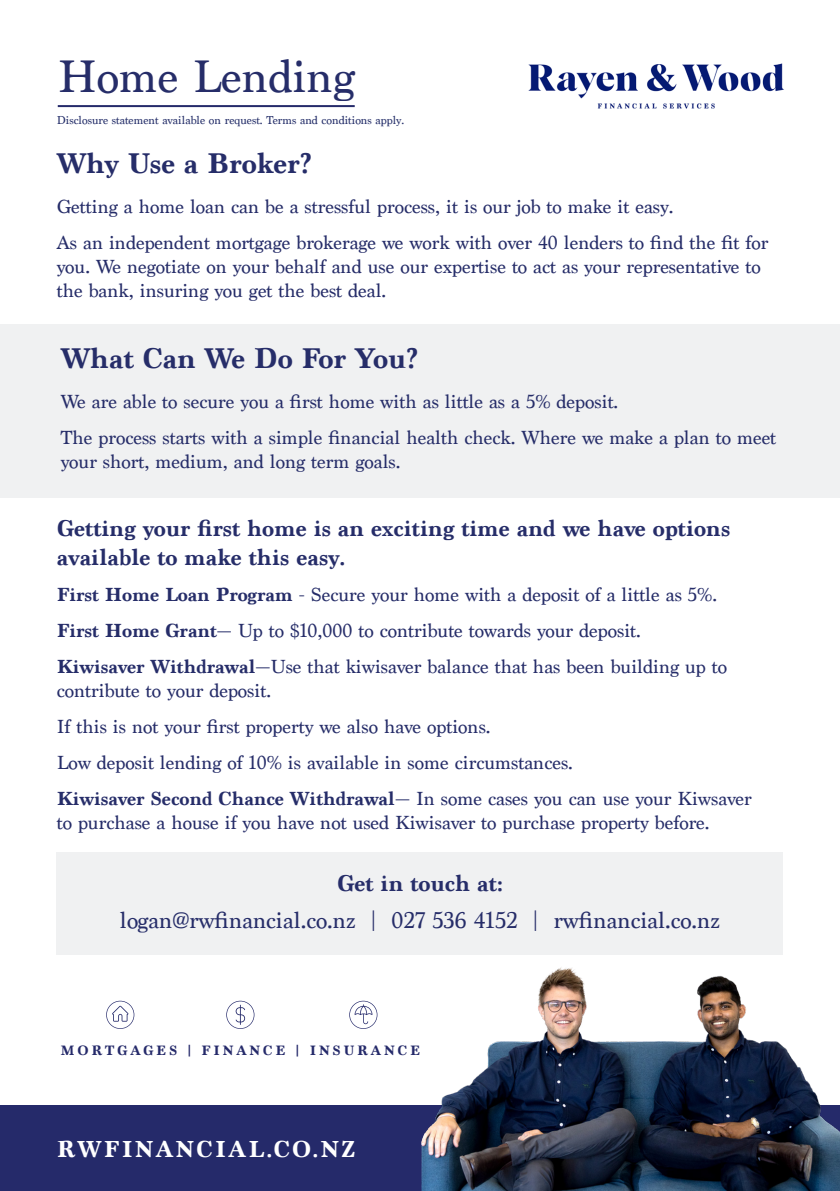
<style>
.page{position:relative;width:840px;height:1191px;background:#fff}
.page>*{position:absolute;margin:0;border:0;box-sizing:border-box;transform-origin:0 0}
.t1{font:48px "Marion";color:#262d69}
.t2{font:700 30px "Marion";color:#262d69}
.t3{font:700 24.4px "Marion";letter-spacing:.1em;color:#fff}
.t4{font:700 24px/28.8px "Marion";color:#262d69}
.t5{font:24px "Marion";color:#262d69}
.t6{font:20px/24px "Marion";color:#262d69}
.t7{font:700 14.4px "Marion";letter-spacing:.2em;color:#252a6a}
.t8{font:12px "Marion";color:#242e69}
.s1{font-weight:700}
</style>
<div class="page">
<div style="left:0;top:324px;width:839px;height:173px;background:#f0f1f2"></div>
<div style="left:57px;top:852px;width:725px;height:103px;background:#f0f1f2"></div>
<div style="left:0;top:1106px;width:839px;height:85px;background:#252a6a"></div>
<svg style="left:349px;top:1000px;width:28px;height:29px"></svg>
<svg style="left:106px;top:1000px;width:28px;height:29px"></svg>
<svg style="left:226px;top:1000px;width:28px;height:29px"></svg>
<img style="left:398px;top:967px;width:441px;height:224px">
<hr style="left:58px;top:105px;width:296px;height:2px;background:#252a6a">
<img style="left:528px;top:63px;width:256px;height:46px">
<p class="t1" style="left:58px;top:48px;width:298px">Home Lending</p>
<p class="t8" style="left:57px;top:113px;width:349px">Disclosure statement available on request. Terms and conditions apply.</p>
<p class="t2" style="left:57px;top:146px;width:256px">Why Use a Broker?</p>
<p class="t6" style="left:57px;top:195px;width:618px">Getting a home loan can be a stressful process, it is our job to make it easy.</p>
<p class="t6" style="left:57px;top:231px;width:712px">As an independent mortgage brokerage we work with over 40 lenders to find the fit for you. We negotiate on your behalf and use our expertise to act as your representative to the bank, insuring you get the best deal.</p>
<p class="t2" style="left:61px;top:340px;width:358px">What Can We Do For You?</p>
<p class="t6" style="left:61px;top:390px;width:558px">We are able to secure you a first home with as little as a 5% deposit.</p>
<p class="t6" style="left:61px;top:426px;width:716px">The process starts with a simple financial health check. Where we make a plan to meet your short, medium, and long term goals.</p>
<p class="t4" style="left:57px;top:514px;width:674px">Getting your first home is an exciting time and we have options available to make this easy.</p>
<p class="t6" style="left:57px;top:582px;width:661px"><span class="s1">First Home Loan Program</span> - Secure your home with a deposit of a little as 5%.</p>
<p class="t6" style="left:57px;top:618px;width:585px"><span class="s1">First Home Grant</span>— Up to $10,000 to contribute towards your deposit.</p>
<p class="t6" style="left:57px;top:654px;width:671px"><span class="s1">Kiwisaver Withdrawal</span>—Use that kiwisaver balance that has been building up to contribute to your deposit.</p>
<p class="t6" style="left:57px;top:714px;width:435px">If this is not your first property we also have options.</p>
<p class="t6" style="left:57px;top:750px;width:517px">Low deposit lending of 10% is available in some circumstances.</p>
<p class="t6" style="left:57px;top:786px;width:696px"><span class="s1">Kiwisaver Second Chance Withdrawal</span>— In some cases you can use your Kiwsaver to purchase a house if you have not used Kiwisaver to purchase property before.</p>
<p class="t4" style="left:337px;top:869px;width:167px">Get in touch at:</p>
<p class="t5" style="left:120px;top:906px;width:601px">logan@rwfinancial.co.nz | 027 536 4152 | rwfinancial.co.nz</p>
<p class="t7" style="left:61px;top:1042px;width:360px">MORTGAGES | FINANCE | INSURANCE</p>
<p class="t3" style="left:57px;top:1134px;width:299px">RWFINANCIAL.CO.NZ</p>
</div>
